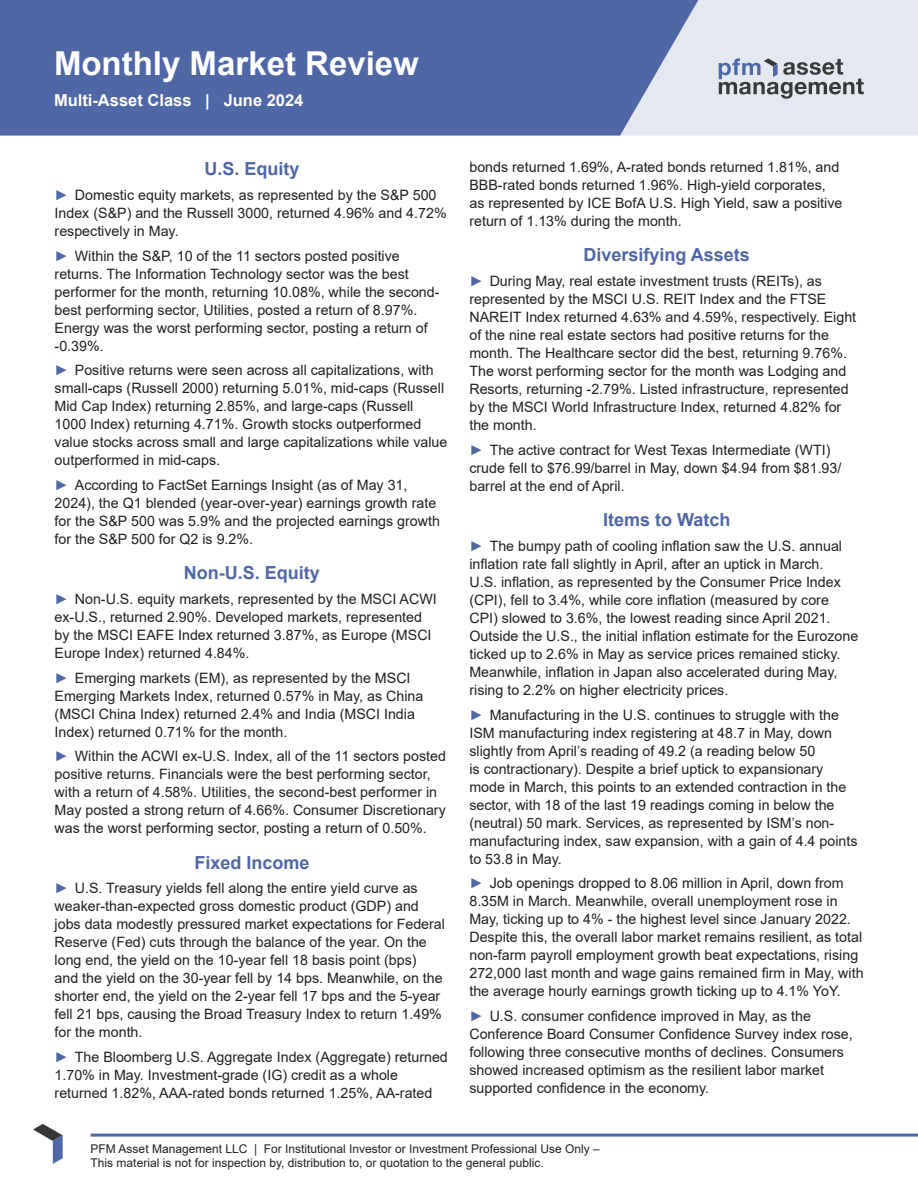
<style>
.page{position:relative;width:918px;height:1188px;background:#fff}
.page>*{position:absolute;margin:0;border:0;box-sizing:border-box;transform-origin:0 0}
.t1{font:700 33px "Arial";color:#fff}
.Section_Header{font:700 18px "Arial";color:#4f67a5}
.t2{font:700 16.5px "Arial";color:#fff}
.t3{font:14.25px/18px "Arial";color:#231f20}
.t4{font:12px/14.4px "Arial";color:#231f20}
.s1{color:#4f67a5}
</style>
<div class="page">
<div style="left:717px;top:0;width:201px;height:136px;background:#e4e8f1"></div>
<svg style="left:0;top:0;width:717px;height:136px;background:#5b71ab"></svg>
<svg style="left:719px;top:58px;width:145px;height:41px;background:#afb4be"></svg>
<hr style="left:92px;top:1134px;width:826px;height:3px;background:#4f67a5">
<svg style="left:33px;top:1124px;width:30px;height:40px"></svg>
<p class="t1" style="left:54px;top:40px;width:366px">Monthly Market Review</p>
<p class="t2" style="left:54px;top:88px;width:251px">Multi-Asset Class | June 2024</p>
<p class="Section_Header" style="left:204px;top:156px;width:97px">U.S. Equity</p>
<p class="t3" style="left:55px;top:186px;width:394px"><span class="s1">►</span> Domestic equity markets, as represented by the S&amp;P 500<br>Index (S&amp;P) and the Russell 3000, returned 4.96% and 4.72% respectively in May.</p>
<p class="t3" style="left:55px;top:247px;width:386px"><span class="s1">►</span> Within the S&amp;P, 10 of the 11 sectors posted positive returns. The Information Technology sector was the best performer for the month, returning 10.08%, while the second&shy;best performing sector, Utilities, posted a return of 8.97%.<br>Energy was the worst performing sector, posting a return of -0.39%.</p>
<p class="t3" style="left:55px;top:361px;width:394px"><span class="s1">►</span> Positive returns were seen across all capitalizations, with small-caps (Russell 2000) returning 5.01%, mid-caps (Russell Mid Cap Index) returning 2.85%, and large-caps (Russell 1000 Index) returning 4.71%. Growth stocks outperformed value stocks across small and large capitalizations while value outperformed in mid-caps.</p>
<p class="t3" style="left:55px;top:476px;width:387px"><span class="s1">►</span> According to FactSet Earnings Insight (as of May 31, 2024), the Q1 blended (year-over-year) earnings growth rate for the S&amp;P 500 was 5.9% and the projected earnings growth for the S&amp;P 500 for Q2 is 9.2%.</p>
<p class="Section_Header" style="left:184px;top:560px;width:138px">Non-U.S. Equity</p>
<p class="t3" style="left:55px;top:590px;width:384px"><span class="s1">►</span> Non-U.S. equity markets, represented by the MSCI ACWI ex-U.S., returned 2.90%. Developed markets, represented by the MSCI EAFE Index returned 3.87%, as Europe (MSCI Europe Index) returned 4.84%.</p>
<p class="t3" style="left:55px;top:669px;width:370px"><span class="s1">►</span> Emerging markets (EM), as represented by the MSCI Emerging Markets Index, returned 0.57% in May, as China (MSCI China Index) returned 2.4% and India (MSCI India Index) returned 0.71% for the month.</p>
<p class="t3" style="left:55px;top:747px;width:393px"><span class="s1">►</span> Within the ACWI ex-U.S. Index, all of the 11 sectors posted positive returns. Financials were the best performing sector, with a return of 4.58%. Utilities, the second-best performer in May posted a strong return of 4.66%. Consumer Discretionary was the worst performing sector, posting a return of 0.50%.</p>
<p class="Section_Header" style="left:194px;top:850px;width:117px">Fixed Income</p>
<p class="t3" style="left:55px;top:879px;width:392px"><span class="s1">►</span> U.S. Treasury yields fell along the entire yield curve as weaker-than-expected gross domestic product (GDP) and jobs data modestly pressured market expectations for Federal Reserve (Fed) cuts through the balance of the year. On the long end, the yield on the 10-year fell 18 basis point (bps)<br>and the yield on the 30-year fell by 14 bps. Meanwhile, on the shorter end, the yield on the 2-year fell 17 bps and the 5-year fell 21 bps, causing the Broad Treasury Index to return 1.49% for the month.</p>
<p class="t3" style="left:55px;top:1048px;width:395px"><span class="s1">►</span> The Bloomberg U.S. Aggregate Index (Aggregate) returned<br>1.70% in May. Investment-grade (IG) credit as a whole returned 1.82%, AAA-rated bonds returned 1.25%, AA-rated</p>
<p class="t3" style="left:469px;top:158px;width:375px">bonds returned 1.69%, A-rated bonds returned 1.81%, and BBB-rated bonds returned 1.96%. High-yield corporates, as represented by ICE BofA U.S. High Yield, saw a positive return of 1.13% during the month.</p>
<p class="Section_Header" style="left:584px;top:242px;width:168px">Diversifying Assets</p>
<p class="t3" style="left:469px;top:272px;width:388px"><span class="s1">►</span> During May, real estate investment trusts (REITs), as represented by the MSCI U.S. REIT Index and the FTSE NAREIT Index returned 4.63% and 4.59%, respectively. Eight of the nine real estate sectors had positive returns for the month. The Healthcare sector did the best, returning 9.76%.<br>The worst performing sector for the month was Lodging and Resorts, returning -2.79%. Listed infrastructure, represented by the MSCI World Infrastructure Index, returned 4.82% for the month.</p>
<p class="t3" style="left:469px;top:441px;width:374px"><span class="s1">►</span> The active contract for West Texas Intermediate (WTI) crude fell to $76.99/barrel in May, down $4.94 from $81.93/ barrel at the end of April.</p>
<p class="Section_Header" style="left:603px;top:507px;width:129px">Items to Watch</p>
<p class="t3" style="left:469px;top:537px;width:390px"><span class="s1">►</span> The bumpy path of cooling inflation saw the U.S. annual inflation rate fall slightly in April, after an uptick in March.<br>U.S. inflation, as represented by the Consumer Price Index (CPI), fell to 3.4%, while core inflation (measured by core CPI) slowed to 3.6%, the lowest reading since April 2021.<br>Outside the U.S., the initial inflation estimate for the Eurozone ticked up to 2.6% in May as service prices remained sticky.<br>Meanwhile, inflation in Japan also accelerated during May, rising to 2.2% on higher electricity prices.</p>
<p class="t3" style="left:469px;top:705px;width:390px"><span class="s1">►</span> Manufacturing in the U.S. continues to struggle with the ISM manufacturing index registering at 48.7 in May, down slightly from April’s reading of 49.2 (a reading below 50<br>is contractionary). Despite a brief uptick to expansionary mode in March, this points to an extended contraction in the sector, with 18 of the last 19 readings coming in below the (neutral) 50 mark. Services, as represented by ISM’s non&shy;manufacturing index, saw expansion, with a gain of 4.4 points to 53.8 in May.</p>
<p class="t3" style="left:469px;top:874px;width:396px"><span class="s1">►</span> Job openings dropped to 8.06 million in April, down from 8.35M in March. Meanwhile, overall unemployment rose in May, ticking up to 4% - the highest level since January 2022.<br>Despite this, the overall labor market remains resilient, as total non-farm payroll employment growth beat expectations, rising 272,000 last month and wage gains remained firm in May, with the average hourly earnings growth ticking up to 4.1% YoY.</p>
<p class="t3" style="left:469px;top:1007px;width:385px"><span class="s1">►</span> U.S. consumer confidence improved in May, as the Conference Board Consumer Confidence Survey index rose, following three consecutive months of declines. Consumers showed increased optimism as the resilient labor market supported confidence in the economy.</p>
<p class="t4" style="left:91px;top:1141px;width:511px">PFM Asset Management LLC | For Institutional Investor or Investment Professional Use Only –<br>This material is not for inspection by, distribution to, or quotation to the general public.</p>
</div>
